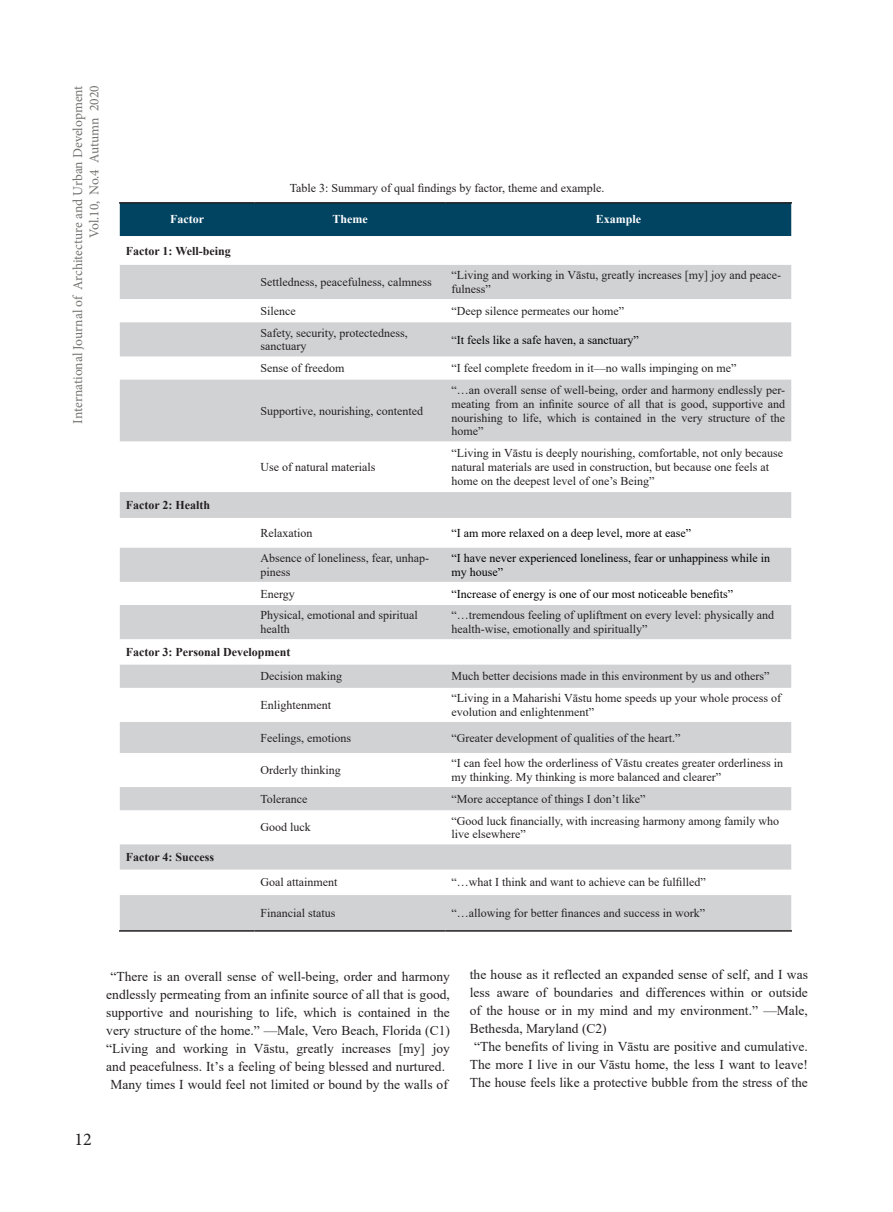
<style>
.page{position:relative;width:893px;height:1212px;background:#fff}
.page>*{position:absolute;margin:0;border:0;box-sizing:border-box;transform-origin:0 0}
.t1{font:18px "Minion Pro";color:#231f20}
.متن_لاتین_اصلی{font:13.5px/18px "Times New Roman";color:#231f20;text-align:center}
.t2{font:13.5px/16.2px "Minion Pro";letter-spacing:-.005em;color:#737370;text-align:right}
.abstract{font:12px/13.8px "Times New Roman";color:#231f20}
.t3{font:12px/13.8px "Times New Roman";color:#000}
.t4{font:700 12px "Times New Roman";color:#231f20}
.t5{font:700 12px "Times New Roman";color:#fff}
.s1{color:#231f20}
</style>
<div class="page">
<div style="left:120px;top:204px;width:671px;height:32px;background:#004462"></div>
<svg style="left:120px;top:265px;width:671px;height:665px;fill:#d1d2d4"></svg>
<hr style="left:119px;top:202px;width:135px;height:2px;background:#231f20">
<hr style="left:254px;top:202px;width:192px;height:2px;background:#231f20">
<hr style="left:446px;top:202px;width:346px;height:2px;background:#231f20">
<hr style="left:119px;top:930px;width:135px;height:2px;background:#231f20">
<hr style="left:254px;top:930px;width:192px;height:2px;background:#231f20">
<hr style="left:446px;top:930px;width:346px;height:2px;background:#231f20">
<p class="t2" style="left:70px;top:423px;width:339px;rotate:-90deg">International Journal of Architecture and Urban Development<br>Vol.10, No.4 Autumn 2020</p>
<p class="abstract" style="left:290px;top:181px;width:316px">Table 3: Summary of qual findings by factor, theme and example.</p>
<p class="t5" style="left:170px;top:211px;width:35px">Factor</p>
<p class="t5" style="left:332px;top:211px;width:37px">Theme</p>
<p class="t5" style="left:596px;top:211px;width:47px">Example</p>
<p class="t4" style="left:126px;top:242px;width:106px">Factor 1: Well-being</p>
<p class="abstract" style="left:260px;top:275px;width:173px">Settledness, peacefulness, calmness</p>
<p class="abstract" style="left:452px;top:268px;width:331px">“Living and working in Vāstu, greatly increases [my] joy and peace&shy;fulness”</p>
<p class="abstract" style="left:260px;top:304px;width:37px">Silence</p>
<p class="abstract" style="left:452px;top:304px;width:174px">“Deep silence permeates our home”</p>
<p class="abstract" style="left:260px;top:325px;width:149px">Safety, security, protectedness, sanctuary</p>
<p class="t3" style="left:452px;top:332px;width:189px"><span class="s1">“</span>It feels like a safe haven, a sanctuary”</p>
<p class="abstract" style="left:260px;top:361px;width:85px">Sense of freedom</p>
<p class="abstract" style="left:452px;top:361px;width:286px">“I feel complete freedom in it—no walls impinging on me”</p>
<p class="abstract" style="left:260px;top:403px;width:164px">Supportive, nourishing, contented</p>
<p class="abstract" style="left:452px;top:383px;width:335px;text-align:justify">“…an overall sense of well-being, order and harmony endlessly per&shy;meating from an infinite source of all that is good, supportive and nourishing to life, which is contained in the very structure of the home”</p>
<p class="t4" style="left:126px;top:496px;width:86px">Factor 2: Health</p>
<p class="abstract" style="left:260px;top:460px;width:116px">Use of natural materials</p>
<p class="abstract" style="left:452px;top:446px;width:333px">“Living in Vāstu is deeply nourishing, comfortable, not only because natural materials are used in construction, but because one feels at home on the deepest level of one’s Being”</p>
<p class="abstract" style="left:260px;top:526px;width:53px">Relaxation</p>
<p class="t3" style="left:452px;top:526px;width:241px">“I am more relaxed on a deep level, more at ease”</p>
<p class="abstract" style="left:260px;top:551px;width:170px">Absence of loneliness, fear, unhap&shy;piness</p>
<p class="t3" style="left:452px;top:551px;width:320px">“I have never experienced loneliness, fear or unhappiness while in my house”</p>
<p class="abstract" style="left:260px;top:586px;width:36px">Energy</p>
<p class="t3" style="left:452px;top:586px;width:283px">“Increase of energy is one of our most noticeable benefits”</p>
<p class="abstract" style="left:260px;top:608px;width:159px">Physical, emotional and spiritual health</p>
<p class="abstract" style="left:452px;top:608px;width:324px">“…tremendous feeling of upliftment on every level: physically and health-wise, emotionally and spiritually”</p>
<p class="t4" style="left:126px;top:643px;width:166px">Factor 3: Personal Development</p>
<p class="abstract" style="left:260px;top:669px;width:83px">Decision making</p>
<p class="abstract" style="left:452px;top:669px;width:319px">Much better decisions made in this environment by us and others”</p>
<p class="abstract" style="left:260px;top:698px;width:72px">Enlightenment</p>
<p class="abstract" style="left:452px;top:691px;width:331px">“Living in a Maharishi Vāstu home speeds up your whole process of evolution and enlightenment”</p>
<p class="abstract" style="left:260px;top:730px;width:92px">Feelings, emotions</p>
<p class="abstract" style="left:452px;top:730px;width:230px">“Greater development of qualities of the heart.”</p>
<p class="abstract" style="left:260px;top:763px;width:82px">Orderly thinking</p>
<p class="abstract" style="left:452px;top:756px;width:333px">“I can feel how the orderliness of Vāstu creates greater orderliness in my thinking. My thinking is more balanced and clearer”</p>
<p class="abstract" style="left:260px;top:791px;width:49px">Tolerance</p>
<p class="abstract" style="left:452px;top:791px;width:195px">“More acceptance of things I don’t like”</p>
<p class="abstract" style="left:260px;top:820px;width:52px">Good luck</p>
<p class="abstract" style="left:452px;top:813px;width:329px">“Good luck financially, with increasing harmony among family who live elsewhere”</p>
<p class="t4" style="left:126px;top:848px;width:90px">Factor 4: Success</p>
<p class="abstract" style="left:260px;top:875px;width:78px">Goal attainment</p>
<p class="abstract" style="left:452px;top:875px;width:256px">“…what I think and want to achieve can be fulfilled”</p>
<p class="abstract" style="left:260px;top:906px;width:76px">Financial status</p>
<p class="abstract" style="left:452px;top:906px;width:255px">“…allowing for better finances and success in work”</p>
<p class="متن_لاتین_اصلی" style="left:106px;top:967px;width:345px">“There is an overall sense of well-being, order and harmony endlessly permeating from an infinite source of all that is good, supportive and nourishing to life, which is contained in the very structure of the home.” —Male, Vero Beach, Florida (C1) “Living and working in Vāstu, greatly increases [my] joy and peacefulness. It’s a feeling of being blessed and nurtured.<br>Many times I would feel not limited or bound by the walls of</p>
<p class="متن_لاتین_اصلی" style="left:470px;top:965px;width:340px">the house as it reflected an expanded sense of self, and I was</p>
<p class="متن_لاتین_اصلی" style="left:470px;top:983px;width:340px">less aware of boundaries and differences within or outside</p>
<p class="متن_لاتین_اصلی" style="left:470px;top:1001px;width:340px">of the house or in my mind and my environment.” —Male,</p>
<p class="متن_لاتین_اصلی" style="left:470px;top:1019px;width:138px">Bethesda, Maryland (C2)</p>
<p class="متن_لاتین_اصلی" style="left:474px;top:1037px;width:335px">“The benefits of living in Vāstu are positive and cumulative.</p>
<p class="متن_لاتین_اصلی" style="left:470px;top:1055px;width:340px">The more I live in our Vāstu home, the less I want to leave!</p>
<p class="متن_لاتین_اصلی" style="left:470px;top:1073px;width:340px">The house feels like a protective bubble from the stress of the</p>
<h1 class="t1" style="left:74px;top:1127px;width:19px">12</h1>
</div>
